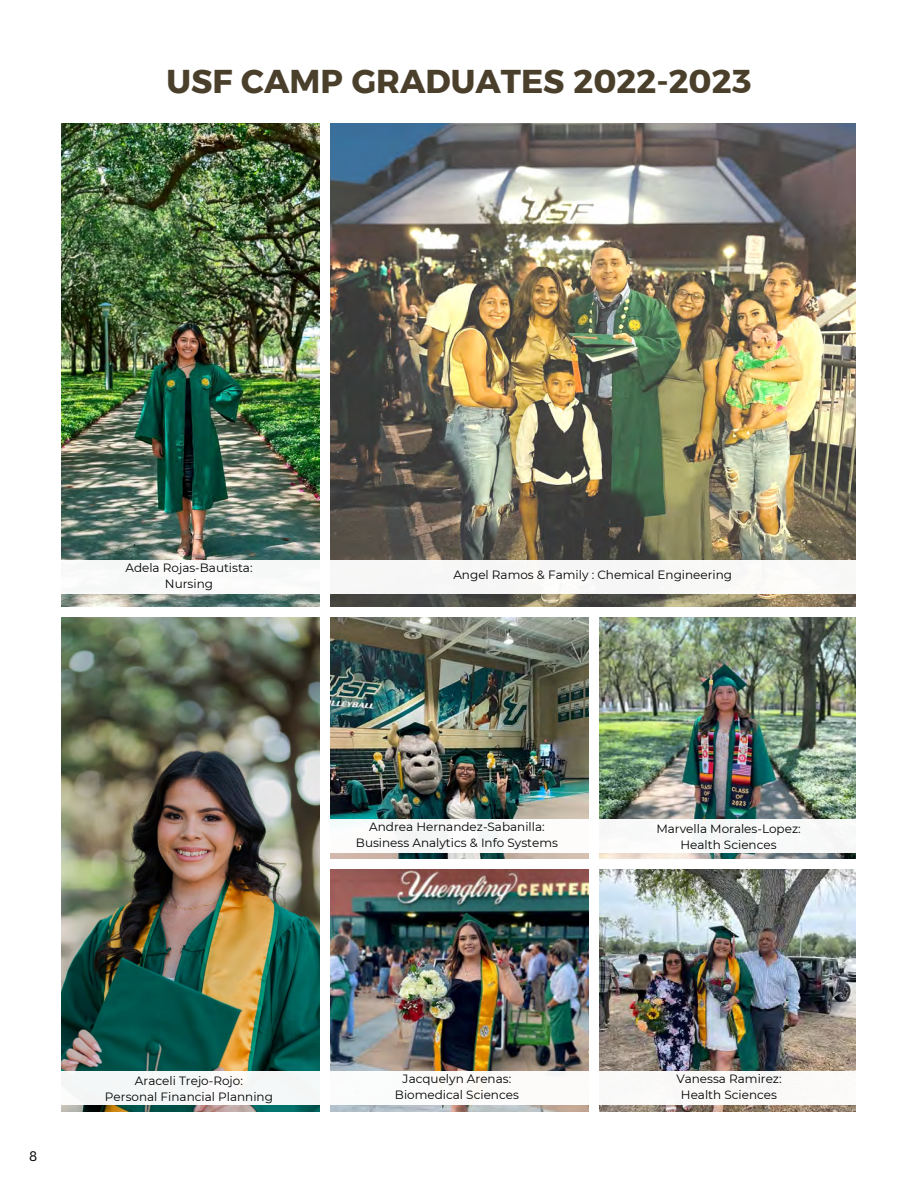
<style>
.page{position:relative;width:918px;height:1188px;background:#fff}
.page>*{position:absolute;margin:0;border:0;box-sizing:border-box;transform-origin:0 0}
.t1{font:33px "Kief Montaser Bold";color:#4a3f2b}
.t2{font:13.5px "Canva Sans";color:#000}
.t3{font:12px "Montserrat";color:#000}
</style>
<div class="page">
<img style="left:62px;top:124px;width:257px;height:483px">
<img style="left:331px;top:124px;width:525px;height:483px">
<img style="left:62px;top:618px;width:257px;height:494px">
<img style="left:331px;top:618px;width:257px;height:241px">
<img style="left:599px;top:618px;width:257px;height:241px">
<img style="left:331px;top:870px;width:257px;height:242px">
<img style="left:599px;top:870px;width:257px;height:242px">
<div style="left:60px;top:561px;width:799px;height:33px;background:#f8f8f7"></div>
<div style="left:329px;top:820px;width:530px;height:33px;background:#fff"></div>
<div style="left:60px;top:1072px;width:799px;height:33px;background:#fff"></div>
<p class="t1" style="left:166px;top:61px;width:587px">USF CAMP GRADUATES 2022-2023</p>
<p class="t3" style="left:125px;top:561px;width:129px">Adela Rojas-Bautista:</p>
<p class="t3" style="left:165px;top:577px;width:50px">Nursing</p>
<p class="t3" style="left:453px;top:567px;width:280px">Angel Ramos &amp; Family : Chemical Engineering</p>
<p class="t3" style="left:369px;top:820px;width:177px">Andrea Hernandez-Sabanilla:</p>
<p class="t3" style="left:356px;top:836px;width:204px">Business Analytics &amp; Info Systems</p>
<p class="t2" style="left:29px;top:1146px;width:10px">8</p>
<p class="t3" style="left:135px;top:1073px;width:110px">Araceli Trejo-Rojo:</p>
<p class="t3" style="left:105px;top:1089px;width:169px">Personal Financial Planning</p>
<p class="t3" style="left:403px;top:1072px;width:110px">Jacquelyn Arenas:</p>
<p class="t3" style="left:395px;top:1088px;width:125px">Biomedical Sciences</p>
<p class="t3" style="left:656px;top:821px;width:146px">Marvella Morales-Lopez:</p>
<p class="t3" style="left:681px;top:837px;width:98px">Health Sciences</p>
<p class="t3" style="left:676px;top:1072px;width:107px">Vanessa Ramirez:</p>
<p class="t3" style="left:681px;top:1088px;width:98px">Health Sciences</p>
</div>
